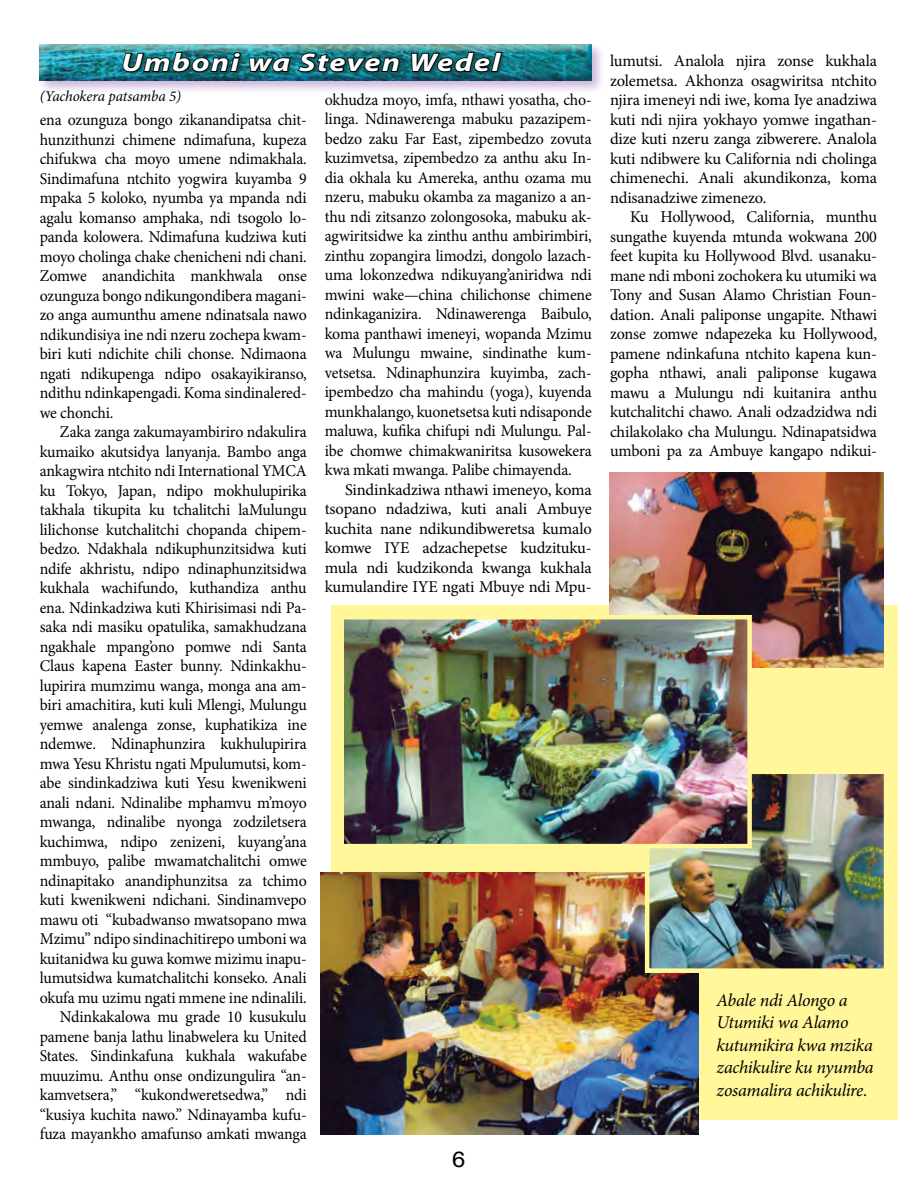
<style>
.page{position:relative;width:918px;height:1188px;background:#fff}
.page>*{position:absolute;margin:0;border:0;box-sizing:border-box;transform-origin:0 0}
.t1{font:italic 700 25.5px "Myriad Pro";letter-spacing:.05em;color:#fff;scale:1.25 1}
.t2{font:21.6px "Arial";color:#000;scale:1.11 1}
.t3{font:italic 18px/22.5px "Minion Pro";letter-spacing:-.025em;color:#000}
.t4{font:16.5px/19.5px "Minion Pro";letter-spacing:-.01em;color:#000;text-align:justify;scale:.96 1}
.t5{font:16.5px/19.5px "Minion Pro";letter-spacing:-.01em;color:#000;text-align:justify}
.t6{font:italic 15px "Minion Pro";letter-spacing:-.005em;color:#000}
</style>
<div class="page">
<div style="left:331px;top:606px;width:566px;height:514px;background:#fff799"></div>
<div style="left:37px;top:42px;width:568px;height:53px;background:#6f2c91;opacity:.35"></div>
<img style="left:40px;top:44px;width:552px;height:37px">
<svg style="left:123px;top:52px;width:287px;height:23px"></svg>
<svg style="left:121px;top:51px;width:121px;height:22px;background:#0e474d"></svg>
<svg style="left:248px;top:52px;width:153px;height:26px;background:#0c4d55"></svg>
<svg style="left:410px;top:49px;width:94px;height:28px;background:#104b51"></svg>
<img style="left:321px;top:873px;width:377px;height:261px">
<img style="left:651px;top:776px;width:231px;height:191px">
<div style="left:645px;top:770px;width:243px;height:203px;border:5px solid #fff799"></div>
<img style="left:610px;top:472px;width:273px;height:196px">
<img style="left:345px;top:620px;width:402px;height:223px">
<div style="left:340px;top:615px;width:412px;height:233px;border:4px solid #fff799"></div>
<h1 class="t1" style="left:122px;top:46px;width:304px">Umboni wa Steven Wedel</h1>
<p class="t6" style="left:40px;top:86px;width:143px">(Yachokera patsamba 5)</p>
<p class="t4" style="left:40px;top:110px;width:280px">ena ozunguza bongo zikanandipatsa chit&shy;hunzithunzi chimene ndimafuna, kupeza chifukwa cha moyo umene ndimakhala.<br>Sindimafuna ntchito yogwira kuyamba 9 mpaka 5 koloko, nyumba ya mpanda ndi agalu komanso amphaka, ndi tsogolo lo&shy;panda kolowera. Ndimafuna kudziwa kuti moyo cholinga chake chenicheni ndi chani.<br>Zomwe anandichita mankhwala onse ozunguza bongo ndikungondibera magani&shy;zo anga aumunthu amene ndinatsala nawo ndikundisiya ine ndi nzeru zochepa kwam&shy;biri kuti ndichite chili chonse. Ndimaona ngati ndikupenga ndipo osakayikiranso, ndithu ndinkapengadi. Koma sindinalered&shy;we chonchi.</p>
<p class="t4" style="left:40px;top:422px;width:280px;text-align:right">Zaka zanga zakumayambiriro ndakulira kumaiko akutsidya lanyanja. Bambo anga ankagwira ntchito ndi International YMCA ku Tokyo, Japan, ndipo mokhulupirika takhala tikupita ku tchalitchi laMulungu lilichonse kutchalitchi chopanda chipem&shy;bedzo. Ndakhala ndikuphunzitsidwa kuti ndife akhristu, ndipo ndinaphunzitsidwa kukhala wachifundo, kuthandiza anthu ena. Ndinkadziwa kuti Khirisimasi ndi Pa&shy;saka ndi masiku opatulika, samakhudzana ngakhale mpang’ono pomwe ndi Santa Claus kapena Easter bunny. Ndinkakhu&shy;lupirira mumzimu wanga, monga ana am&shy;biri amachitira, kuti kuli Mlengi, Mulungu yemwe analenga zonse, kuphatikiza ine ndemwe. Ndinaphunzira kukhulupirira mwa Yesu Khristu ngati Mpulumutsi, kom&shy;abe sindinkadziwa kuti Yesu kwenikweni anali ndani. Ndinalibe mphamvu m’moyo mwanga, ndinalibe nyonga zodziletsera kuchimwa, ndipo zenizeni, kuyang’ana mmbuyo, palibe mwamatchalitchi omwe ndinapitako anandiphunzitsa za tchimo kuti kwenikweni ndichani. Sindinamvepo mawu oti “kubadwanso mwatsopano mwa Mzimu” ndipo sindinachitirepo umboni wa kuitanidwa ku guwa komwe mizimu inapu&shy;lumutsidwa kumatchalitchi konseko. Anali okufa mu uzimu ngati mmene ine ndinalili.<br>Ndinkakalowa mu grade 10 kusukulu pamene banja lathu linabwelera ku United States. Sindinkafuna kukhala wakufabe muuzimu. Anthu onse ondizungulira “an&shy;kamvetsera,” “kukondweretsedwa,” ndi “kusiya kuchita nawo.” Ndinayamba kufu&shy;fuza mayankho amafunso amkati mwanga</p>
<p class="t4" style="left:325px;top:90px;width:280px">okhudza moyo, imfa, nthawi yosatha, cho&shy;linga. Ndinawerenga mabuku pazazipem&shy;bedzo zaku Far East, zipembedzo zovuta kuzimvetsa, zipembedzo za anthu aku In&shy;dia okhala ku Amereka, anthu ozama mu nzeru, mabuku okamba za maganizo a an&shy;thu ndi zitsanzo zolongosoka, mabuku ak&shy;agwiritsidwe ka zinthu anthu ambirimbiri, zinthu zopangira limodzi, dongolo lazach&shy;uma lokonzedwa ndikuyang’aniridwa ndi mwini wake—china chilichonse chimene ndinkaganizira. Ndinawerenga Baibulo, koma panthawi imeneyi, wopanda Mzimu wa Mulungu mwaine, sindinathe kum&shy;vetsetsa. Ndinaphunzira kuyimba, zach&shy;ipembedzo cha mahindu (yoga), kuyenda munkhalango, kuonetsetsa kuti ndisaponde maluwa, kufika chifupi ndi Mulungu. Pal&shy;ibe chomwe chimakwaniritsa kusowekera kwa mkati mwanga. Palibe chimayenda.</p>
<p class="t5" style="left:325px;top:480px;width:269px;text-indent:20px">Sindinkadziwa nthawi imeneyo, koma tsopano ndadziwa, kuti anali Ambuye kuchita nane ndikundibweretsa kumalo komwe IYE adzachepetse kudzituku&shy;mula ndi kudzikonda kwanga kukhala kumulandire IYE ngati Mbuye ndi Mpu-</p>
<h2 class="t2" style="left:452px;top:1146px;width:14px">6</h2>
<p class="t5" style="left:610px;top:51px;width:269px">lumutsi. Analola njira zonse kukhala zolemetsa. Akhonza osagwiritsa ntchito njira imeneyi ndi iwe, koma Iye anadziwa kuti ndi njira yokhayo yomwe ingathan&shy;dize kuti nzeru zanga zibwerere. Analola kuti ndibwere ku California ndi cholinga chimenechi. Anali akundikonza, koma ndisanadziwe zimenezo.</p>
<p class="t5" style="left:610px;top:207px;width:269px;text-indent:20px">Ku Hollywood, California, munthu sungathe kuyenda mtunda wokwana 200 feet kupita ku Hollywood Blvd. usanaku&shy;mane ndi mboni zochokera ku utumiki wa Tony and Susan Alamo Christian Foun&shy;dation. Anali paliponse ungapite. Nthawi zonse zomwe ndapezeka ku Hollywood, pamene ndinkafuna ntchito kapena kun&shy;gopha nthawi, anali paliponse kugawa mawu a Mulungu ndi kuitanira anthu kutchalitchi chawo. Anali odzadzidwa ndi chilakolako cha Mulungu. Ndinapatsidwa umboni pa za Ambuye kangapo ndikui-</p>
<p class="t3" style="left:717px;top:989px;width:159px">Abale ndi Alongo a<br>Utumiki wa Alamo kutumikira kwa mzika zachikulire ku nyumba zosamalira achikulire.</p>
</div>
